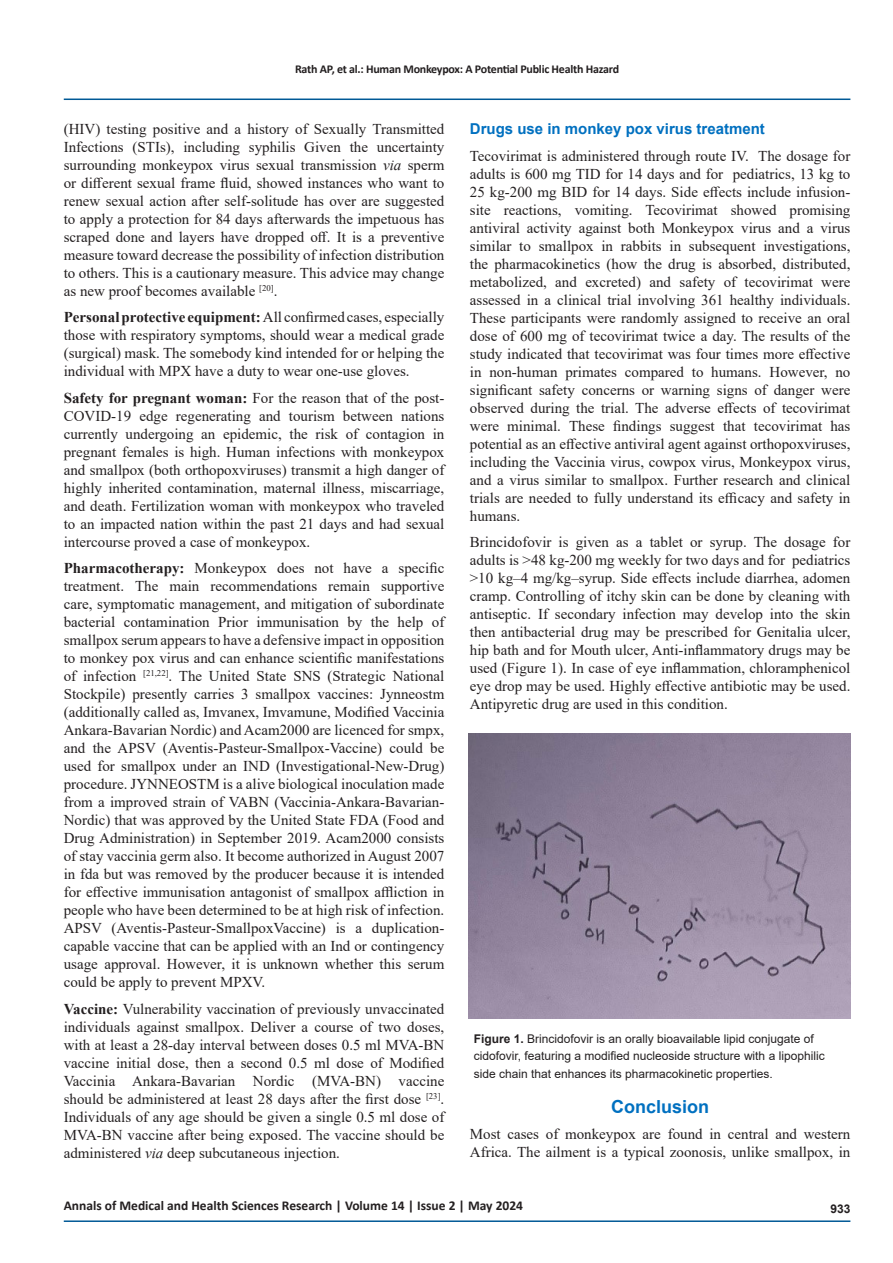
<style>
.page{position:relative;width:893px;height:1263px;background:#fff}
.page>*{position:absolute;margin:0;border:0;box-sizing:border-box;transform-origin:0 0}
.Heading_1{font:700 18px "Arial";color:#0070c0}
.bd{font:15px/18px "Times New Roman";color:#231f20;text-align:justify}
.Sub_Heading_2{font:700 15px "Arial";color:#0070c0}
.t1{font:700 13.5px "Calibri";color:#231f20}
.t2{font:12px/17.2px "Arial";color:#231f20}
.t3{font:700 12px "Calibri";letter-spacing:-.02em;color:#231f20}
.t4{font:700 12px "Arial";color:#231f20}
.s1{font-style:italic}
.s2{font-weight:700}
</style>
<div class="page">
<hr style="left:64px;top:1220px;width:786px;height:2px;background:#005996">
<hr style="left:64px;top:99px;width:786px;height:1px;background:#005996">
<img style="left:469px;top:734px;width:381px;height:285px">
<p class="t3" style="left:295px;top:60px;width:326px">Rath AP, et al.: Human Monkeypox: A Potential Public Health Hazard</p>
<p class="bd" style="left:64px;top:119px;width:382px">(HIV) testing positive and a history of Sexually Transmitted Infections (STIs), including syphilis Given the uncertainty surrounding monkeypox virus sexual transmission <span class="s1">via</span> sperm or different sexual frame fluid, showed instances who want to renew sexual action after self-solitude has over are suggested to apply a protection for 84 days afterwards the impetuous has scraped done and layers have dropped off. It is a preventive measure toward decrease the possibility of infection distribution to others. This is a cautionary measure. This advice may change as new proof becomes available <sup>[20]</sup>.</p>
<p class="bd" style="left:64px;top:308px;width:382px"><span class="s2">Personal protective equipment:</span> All confirmed cases, especially those with respiratory symptoms, should wear a medical grade (surgical) mask. The somebody kind intended for or helping the individual with MPX have a duty to wear one-use gloves.</p>
<p class="bd" style="left:64px;top:388px;width:382px"><span class="s2">Safety for pregnant woman:</span> For the reason that of the post-COVID-19 edge regenerating and tourism between nations currently undergoing an epidemic, the risk of contagion in pregnant females is high. Human infections with monkeypox and smallpox (both orthopoxviruses) transmit a high danger of highly inherited contamination, maternal illness, miscarriage, and death. Fertilization woman with monkeypox who traveled to an impacted nation within the past 21 days and had sexual intercourse proved a case of monkeypox.</p>
<p class="bd" style="left:64px;top:559px;width:382px"><span class="s2">Pharmacotherapy:</span> Monkeypox does not have a specific treatment. The main recommendations remain supportive care, symptomatic management, and mitigation of subordinate bacterial contamination Prior immunisation by the help of smallpox serum appears to have a defensive impact in opposition to monkey pox virus and can enhance scientific manifestations of infection <sup>[21,22]</sup>. The United State SNS (Strategic National Stockpile) presently carries 3 smallpox vaccines: Jynneostm (additionally called as, Imvanex, Imvamune, Modified Vaccinia Ankara-Bavarian Nordic) and Acam2000 are licenced for smpx, and the APSV (Aventis-Pasteur-Smallpox-Vaccine) could be used for smallpox under an IND (Investigational-New-Drug) procedure. JYNNEOSTM is a alive biological inoculation made from a improved strain of VABN (Vaccinia-Ankara-Bavarian-Nordic) that was approved by the United State FDA (Food and Drug Administration) in September 2019. Acam2000 consists of stay vaccinia germ also. It become authorized in August 2007 in fda but was removed by the producer because it is intended for effective immunisation antagonist of smallpox affliction in people who have been determined to be at high risk of infection.<br>APSV (Aventis-Pasteur-SmallpoxVaccine) is a duplication&shy;capable vaccine that can be applied with an Ind or contingency usage approval. However, it is unknown whether this serum could be apply to prevent MPXV.</p>
<p class="bd" style="left:64px;top:999px;width:382px"><span class="s2">Vaccine:</span> Vulnerability vaccination of previously unvaccinated individuals against smallpox. Deliver a course of two doses, with at least a 28-day interval between doses 0.5 ml MVA-BN vaccine initial dose, then a second 0.5 ml dose of Modified Vaccinia Ankara-Bavarian Nordic (MVA-BN) vaccine should be administered at least 28 days after the first dose <sup>[23]</sup>.<br>Individuals of any age should be given a single 0.5 ml dose of MVA-BN vaccine after being exposed. The vaccine should be administered <span class="s1">via</span> deep subcutaneous injection.</p>
<p class="Sub_Heading_2" style="left:470px;top:118px;width:297px">Drugs use in monkey pox virus treatment</p>
<p class="bd" style="left:470px;top:146px;width:382px">Tecovirimat is administered through route IV. The dosage for adults is 600 mg TID for 14 days and for pediatrics, 13 kg to 25 kg-200 mg BID for 14 days. Side effects include infusion&shy;site reactions, vomiting. Tecovirimat showed promising antiviral activity against both Monkeypox virus and a virus similar to smallpox in rabbits in subsequent investigations, the pharmacokinetics (how the drug is absorbed, distributed, metabolized, and excreted) and safety of tecovirimat were assessed in a clinical trial involving 361 healthy individuals.<br>These participants were randomly assigned to receive an oral dose of 600 mg of tecovirimat twice a day. The results of the study indicated that tecovirimat was four times more effective in non-human primates compared to humans. However, no significant safety concerns or warning signs of danger were observed during the trial. The adverse effects of tecovirimat were minimal. These findings suggest that tecovirimat has potential as an effective antiviral agent against orthopoxviruses, including the Vaccinia virus, cowpox virus, Monkeypox virus, and a virus similar to smallpox. Further research and clinical trials are needed to fully understand its efficacy and safety in humans.</p>
<p class="bd" style="left:470px;top:533px;width:382px">Brincidofovir is given as a tablet or syrup. The dosage for adults is &gt;48 kg-200 mg weekly for two days and for pediatrics &gt;10 kg–4 mg/kg–syrup. Side effects include diarrhea, adomen cramp. Controlling of itchy skin can be done by cleaning with antiseptic. If secondary infection may develop into the skin then antibacterial drug may be prescribed for Genitalia ulcer, hip bath and for Mouth ulcer, Anti-inflammatory drugs may be used (Figure 1). In case of eye inflammation, chloramphenicol eye drop may be used. Highly effective antibiotic may be used.<br>Antipyretic drug are used in this condition.</p>
<p class="t2" style="left:474px;top:1030px;width:352px"><span class="s2">Figure 1.</span> Brincidofovir is an orally bioavailable lipid conjugate of cidofovir, featuring a modified nucleoside structure with a lipophilic side chain that enhances its pharmacokinetic properties.</p>
<p class="Heading_1" style="left:611px;top:1094px;width:100px">Conclusion</p>
<p class="bd" style="left:470px;top:1125px;width:382px">Most cases of monkeypox are found in central and western<br>Africa. The ailment is a typical zoonosis, unlike smallpox, in</p>
<p class="t1" style="left:64px;top:1196px;width:461px">Annals of Medical and Health Sciences Research | Volume 14 | Issue 2 | May 2024</p>
<p class="t4" style="left:830px;top:1201px;width:22px">933</p>
</div>
